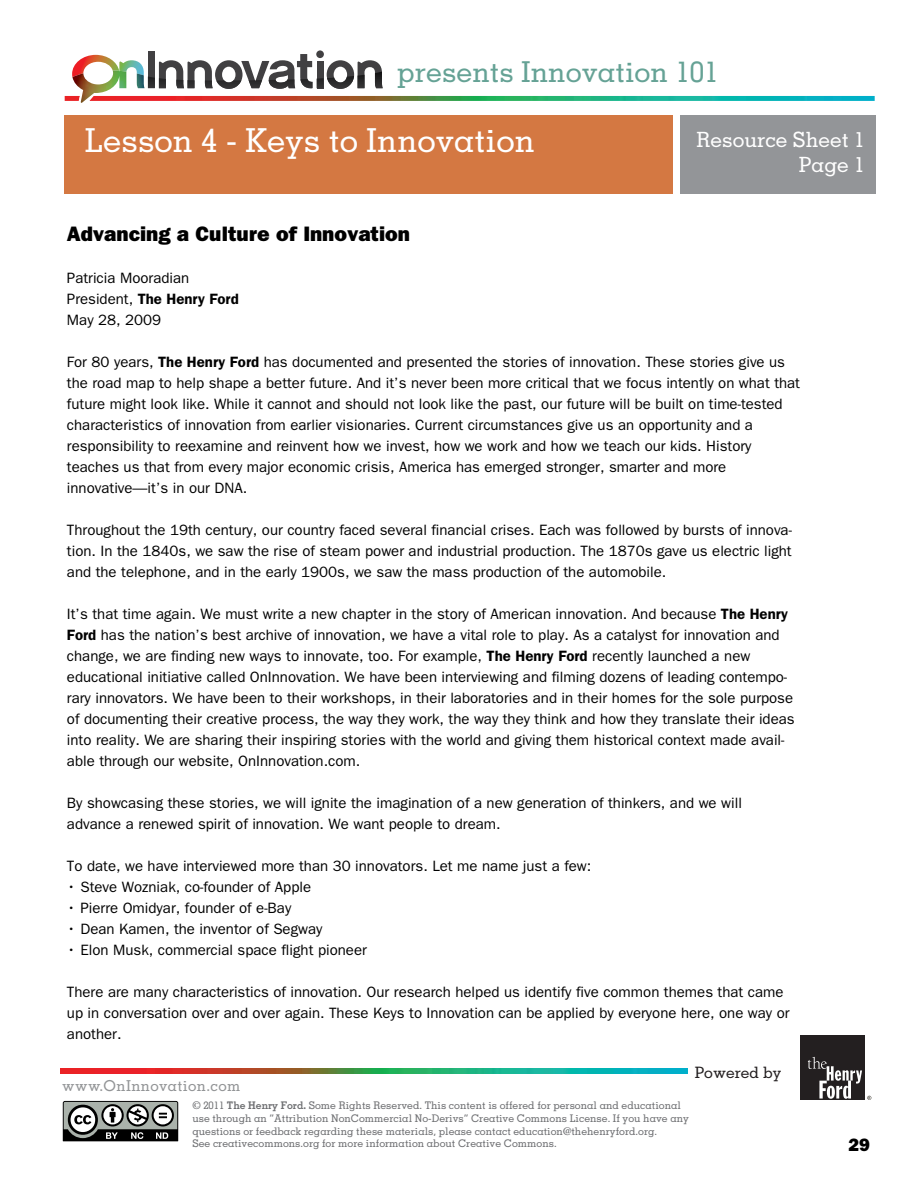
<style>
.page{position:relative;width:918px;height:1188px;background:#fff}
.page>*{position:absolute;margin:0;border:0;box-sizing:border-box;transform-origin:0 0}
.t1{font:500 33px "Memphis LT Std";color:#fff}
.t2{font:500 28.8px "Memphis LT Std";color:#65a295}
.t3{font:800 21px "Franklin Gothic";color:#000}
.t4{font:500 21px/25.2px "Memphis LT Std";color:#fff;text-align:right}
.t5{font:800 18px "Franklin Gothic";color:#000}
.t6{font:500 15.75px "Memphis LT Std";color:#231f20}
.t7{font:15px/21px "Franklin Gothic";color:#000}
.t8{font:500 15px "Memphis LT Std";letter-spacing:.025em;color:#929496}
.t9{font:500 10.5px/12.6px "Memphis LT Std";color:#6d6e71}
.s1{font-weight:600}
.s2{font-family:"Memphis";font-weight:700}
</style>
<div class="page">
<div style="left:680px;top:115px;width:196px;height:79px;background:#939598"></div>
<div style="left:64px;top:115px;width:608px;height:79px;background:#d47842"></div>
<img style="left:65px;top:96px;width:810px;height:5px">
<div style="left:800px;top:1035px;width:65px;height:65px;background:#231f20"></div>
<svg style="left:808px;top:1057px;width:63px;height:43px"></svg>
<img style="left:60px;top:1069px;width:627px;height:5px">
<div style="left:148px;top:52px;width:7px;height:36px;background:#414042"></div>
<div style="left:316px;top:50px;width:8px;height:8px;background:#414042;border-radius:50%"></div>
<svg style="left:72px;top:54px;width:311px;height:49px"></svg>
<img style="left:95px;top:71px;width:18px;height:13px">
<img style="left:137px;top:73px;width:8px;height:15px">
<svg style="left:63px;top:1101px;width:115px;height:40px"></svg>
<h2 class="t2" style="left:397px;top:54px;width:323px">presents Innovation 101</h2>
<h1 class="t1" style="left:85px;top:120px;width:452px">Lesson 4 - Keys to Innovation</h1>
<h3 class="t4" style="left:697px;top:126px;width:170px">Resource Sheet 1<br>Page 1</h3>
<h3 class="t3" style="left:67px;top:221px;width:345px">Advancing a Culture of Innovation</h3>
<p class="t7" style="left:67px;top:267px;width:173px">Patricia Mooradian<br>President, <span class="s1">The Henry Ford<br></span>May 28, 2009</p>
<p class="t7" style="left:67px;top:351px;width:735px">For 80 years, <span class="s1">The Henry Ford</span> has documented and presented the stories of innovation. These stories give us the road map to help shape a better future. And it’s never been more critical that we focus intently on what that future might look like. While it cannot and should not look like the past, our future will be built on time-tested characteristics of innovation from earlier visionaries. Current circumstances give us an opportunity and a responsibility to reexamine and reinvent how we invest, how we work and how we teach our kids. History teaches us that from every major economic crisis, America has emerged stronger, smarter and more innovative—it’s in our DNA.</p>
<p class="t7" style="left:67px;top:519px;width:727px;text-align:justify">Throughout the 19th century, our country faced several financial crises. Each was followed by bursts of innova&shy;tion. In the 1840s, we saw the rise of steam power and industrial production. The 1870s gave us electric light and the telephone, and in the early 1900s, we saw the mass production of the automobile.</p>
<p class="t7" style="left:67px;top:603px;width:729px">It’s that time again. We must write a new chapter in the story of American innovation. And because <span class="s1">The Henry Ford</span> has the nation’s best archive of innovation, we have a vital role to play. As a catalyst for innovation and change, we are finding new ways to innovate, too. For example, <span class="s1">The Henry Ford</span> recently launched a new educational initiative called OnInnovation. We have been interviewing and filming dozens of leading contempo&shy;rary innovators. We have been to their workshops, in their laboratories and in their homes for the sole purpose of documenting their creative process, the way they work, the way they think and how they translate their ideas into reality. We are sharing their inspiring stories with the world and giving them historical context made avail&shy;able through our website, OnInnovation.com.</p>
<p class="t7" style="left:67px;top:792px;width:677px">By showcasing these stories, we will ignite the imagination of a new generation of thinkers, and we will advance a renewed spirit of innovation. We want people to dream.</p>
<p class="t7" style="left:67px;top:855px;width:526px">To date, we have interviewed more than 30 innovators. Let me name just a few:</p>
<p class="t7" style="left:67px;top:876px;width:246px">• Steve Wozniak, co-founder of Apple</p>
<p class="t7" style="left:67px;top:897px;width:226px">• Pierre Omidyar, founder of e-Bay</p>
<p class="t7" style="left:67px;top:918px;width:257px">• Dean Kamen, the inventor of Segway</p>
<p class="t7" style="left:67px;top:939px;width:302px">• Elon Musk, commercial space flight pioneer</p>
<p class="t7" style="left:67px;top:981px;width:724px">There are many characteristics of innovation. Our research helped us identify five common themes that came up in conversation over and over again. These Keys to Innovation can be applied by everyone here, one way or another.</p>
<p class="t8" style="left:62px;top:1076px;width:180px">www.OnInnovation.com</p>
<p class="t6" style="left:695px;top:1063px;width:88px">Powered by</p>
<p class="t9" style="left:192px;top:1099px;width:498px">© 2011 <span class="s2">The Henry Ford.</span> Some Rights Reserved. This content is offered for personal and educational use through an “Attribution NonCommercial No-Derivs” Creative Commons License. If you have any questions or feedback regarding these materials, please contact education@thehenryford.org.<br>See creativecommons.org for more information about Creative Commons.</p>
<p class="t5" style="left:848px;top:1134px;width:23px">29</p>
</div>
